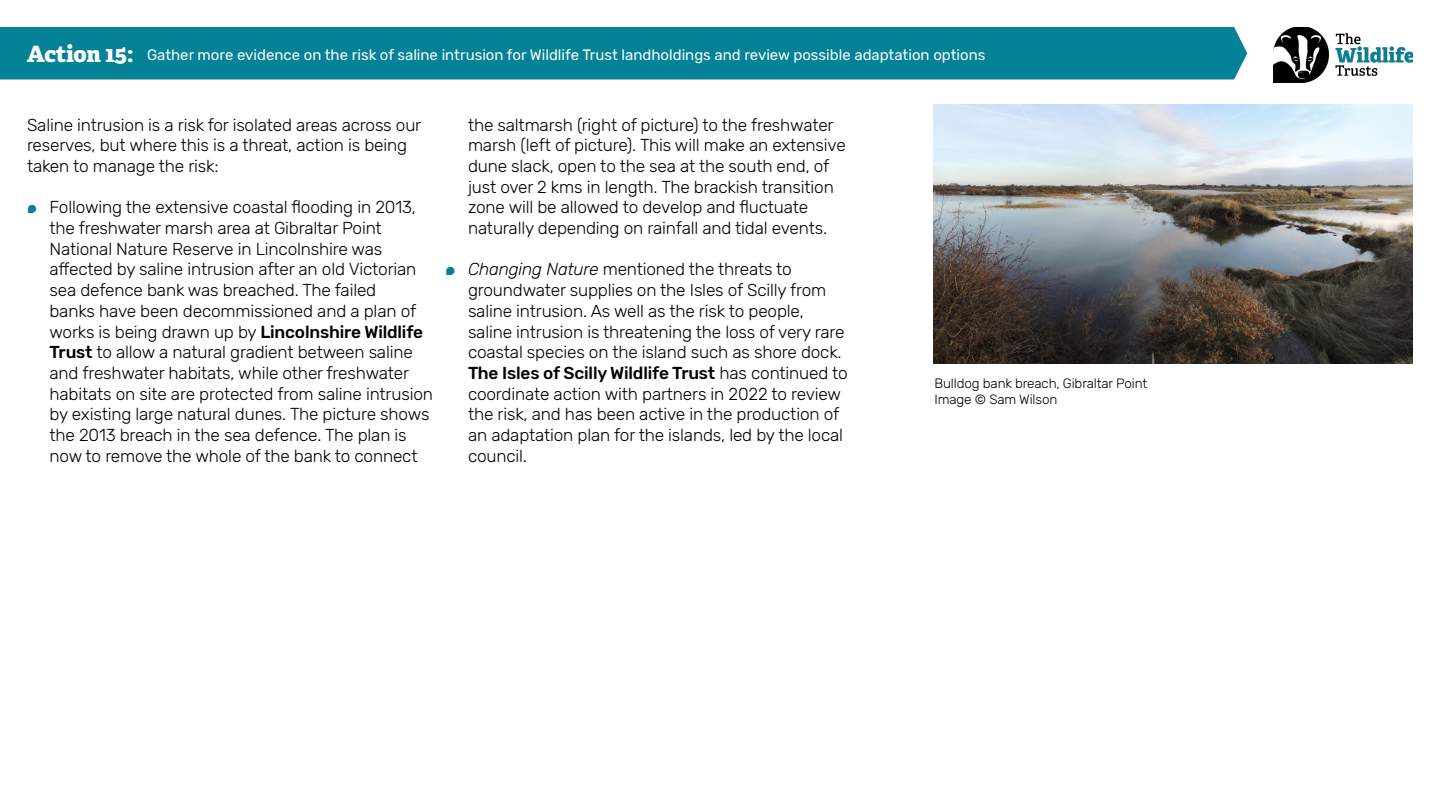
<style>
.page{position:relative;width:1440px;height:810px;background:#fff}
.page>*{position:absolute;margin:0;border:0;box-sizing:border-box;transform-origin:0 0}
.Page_title{font:800 22.5px "Adelle";color:#fff}
.Body{font:300 17.25px/20.7px "Rubik";letter-spacing:-.01em;color:#000}
.Action_name{font:15px "Rubik";color:#fff}
.t1{font:300 13.5px "Rubik";letter-spacing:-.01em;color:#000}
.s1{color:#058295}
.s2{font-weight:500}
.s3{font-style:italic}
</style>
<div class="page">
<img style="left:1274px;top:27px;width:139px;height:55px">
<div style="left:0;top:27px;width:1247px;height:53px;background:#058295"></div>
<img style="left:934px;top:105px;width:479px;height:259px">
<p class="Page_title" style="left:27px;top:37px;width:108px">Action 15:</p>
<p class="Action_name" style="left:147px;top:47px;width:840px">Gather more evidence on the risk of saline intrusion for Wildlife Trust landholdings and review possible adaptation options</p>
<p class="Body" style="left:27px;top:115px;width:396px">Saline intrusion is a risk for isolated areas across our reserves, but where this is a threat, action is being taken to manage the risk:</p>
<p class="Body" style="left:50px;top:197px;width:385px;text-indent:-22px"><span class="s1">•</span> Following the extensive coastal flooding in 2013, the freshwater marsh area at Gibraltar Point National Nature Reserve in Lincolnshire was affected by saline intrusion after an old Victorian sea defence bank was breached. The failed<br>banks have been decommissioned and a plan of works is being drawn up by <span class="s2">Lincolnshire Wildlife Trust</span> to allow a natural gradient between saline and freshwater habitats, while other freshwater habitats on site are protected from saline intrusion by existing large natural dunes. The picture shows the 2013 breach in the sea defence. The plan is now to remove the whole of the bank to connect</p>
<p class="Body" style="left:468px;top:115px;width:379px">the saltmarsh (right of picture) to the freshwater marsh (left of picture). This will make an extensive dune slack, open to the sea at the south end, of just over 2 kms in length. The brackish transition zone will be allowed to develop and fluctuate naturally depending on rainfall and tidal events.</p>
<p class="Body" style="left:468px;top:260px;width:381px;text-indent:-22px"><span class="s1">•</span> <span class="s3">Changing Nature</span> mentioned the threats to groundwater supplies on the Isles of Scilly from saline intrusion. As well as the risk to people, saline intrusion is threatening the loss of very rare coastal species on the island such as shore dock.<br><span class="s2">The Isles of Scilly Wildlife Trust</span> has continued to coordinate action with partners in 2022 to review the risk, and has been active in the production of an adaptation plan for the islands, led by the local council.</p>
<p class="t1" style="left:934px;top:376px;width:214px">Bulldog bank breach, Gibraltar Point</p>
<p class="t1" style="left:934px;top:391px;width:124px">Image © Sam Wilson</p>
</div>
